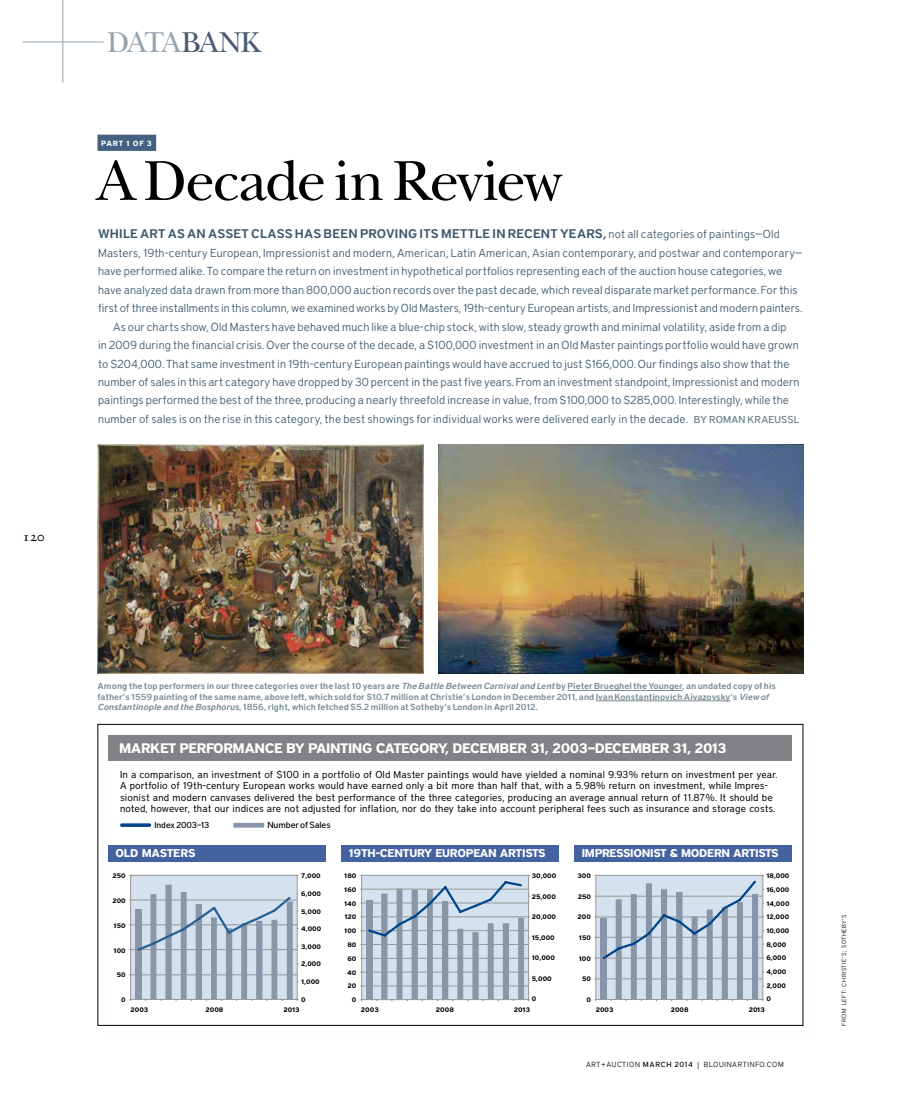
<style>
.page{position:relative;width:900px;height:1103px;background:#fff}
.page>*{position:absolute;margin:0;border:0;box-sizing:border-box;transform-origin:0 0}
.t1{font:58.75px "New Baskerville Std";letter-spacing:-.03em;color:#000}
.t2{font:30px "New Baskerville Std";letter-spacing:-.045em;color:#94a4b2}
.t3{font:700 13.75px "District";letter-spacing:-.03em;color:#fff}
.t4{font:13.62px "Sabon LT Std";color:#000}
.t5{font:600 12.5px "District";letter-spacing:.015em;color:#3d576e}
.t6{font:300 11.5px "District";letter-spacing:.01em;color:#3d576e}
.t7{font:700 11.25px "District";letter-spacing:-.025em;color:#fff}
.t8{font:10px/11.2px "District";letter-spacing:.015em;color:#000}
.t9{font:500 8.88px "District";color:#000}
.t10{font:600 8.75px/10.4px "District";letter-spacing:.005em;color:#7b8d97}
.t11{font:500 8.62px "District";letter-spacing:-.01em;color:#000}
.t12{font:700 7.5px "District";letter-spacing:.095em;color:#fff}
.t13{font:300 7.38px "District";letter-spacing:.095em;color:#000}
.t14{font:700 6.5px/13.8px "District";letter-spacing:.01em;color:#000;text-align:right}
.t15{font:300 6px "District";letter-spacing:.09em;color:#000}
.s1{color:#475c72}
.s2{font-weight:300;font-size:11.5px}
.s3{font-weight:500;font-size:10px;color:#657988}
.s4{font-style:italic}
.s5{font-weight:500}
.s6{font-family:"Sabon LT Std";font-weight:400;font-size:9.25px}
</style>
<div class="page">
<hr style="left:63px;top:0;width:1px;height:82px;background:#94a4b2">
<hr style="left:22px;top:42px;width:82px;height:1px;background:#94a4b2">
<hr style="left:567px;top:690px;width:115px;height:1px;background:#7b8d97">
<hr style="left:596px;top:700px;width:134px;height:1px;background:#7b8d97">
<img style="left:438px;top:445px;width:365px;height:228px">
<img style="left:98px;top:445px;width:325px;height:228px">
<div style="left:99px;top:726px;width:720px;height:315px;background:#000;opacity:.09"></div>
<div style="left:131px;top:875px;width:166px;height:124px;background:#d4e1ef"></div>
<hr style="left:130px;top:874px;width:167px;height:1px;background:#989897">
<hr style="left:297px;top:875px;width:1px;height:124px;background:#989897">
<hr style="left:130px;top:875px;width:1px;height:124px;background:#989897">
<svg style="left:129px;top:884px;width:169px;height:117px"></svg>
<div style="left:98px;top:135px;width:58px;height:16px;background:#446183"></div>
<p class="t4" style="left:22px;top:528px;width:24px">120</p>
<h2 class="t2" style="left:107px;top:24px;width:155px">data<span class="s1">Bank</span></h2>
<p class="t12" style="left:101px;top:138px;width:52px">PART 1 OF 3</p>
<h1 class="t1" style="left:97px;top:147px;width:466px">A Decade in Review</h1>
<p class="t5" style="left:98px;top:226px;width:683px">While art as an asset class has been proving its mettle in recent years, <span class="s2">not all categories of paintings—Old</span></p>
<p class="t6" style="left:98px;top:246px;width:706px">Masters, 19th-century European, Impressionist and modern, American, Latin American, Asian contemporary, and postwar and contemporary—</p>
<p class="t6" style="left:98px;top:264px;width:686px">have performed alike. To compare the return on investment in hypothetical portfolios representing each of the auction house categories, we</p>
<p class="t6" style="left:98px;top:283px;width:701px">have analyzed data drawn from more than 800,000 auction records over the past decade, which reveal disparate market performance. For this</p>
<p class="t6" style="left:98px;top:301px;width:706px">first of three installments in this column, we examined works by Old Masters, 19th-century European artists, and Impressionist and modern painters.</p>
<p class="t6" style="left:113px;top:320px;width:675px">As our charts show, Old Masters have behaved much like a blue-chip stock, with slow, steady growth and minimal volatility, aside from a dip</p>
<p class="t6" style="left:98px;top:338px;width:702px">in 2009 during the financial crisis. Over the course of the decade, a $100,000 investment in an Old Master paintings portfolio would have grown</p>
<p class="t6" style="left:98px;top:357px;width:693px">to $204,000. That same investment in 19th-century European paintings would have accrued to just $166,000. Our findings also show that the</p>
<p class="t6" style="left:98px;top:375px;width:703px">number of sales in this art category have dropped by 30 percent in the past five years. From an investment standpoint, Impressionist and modern</p>
<p class="t6" style="left:98px;top:394px;width:693px">paintings performed the best of the three, producing a nearly threefold increase in value, from $100,000 to $285,000. Interestingly, while the</p>
<p class="t6" style="left:98px;top:412px;width:703px">number of sales is on the rise in this category, the best showings for individual works were delivered early in the decade. <span class="s3">BY ROMAN KRAEUSSL</span></p>
<p class="t10" style="left:98px;top:681px;width:680px">Among the top performers in our three categories over the last 10 years are <span class="s4">The Battle Between Carnival and Lent</span> by Pieter Brueghel the Younger, an undated copy of his father’s 1559 painting of the same name, above left, which sold for $10.7 million at Christie’s London in December 2011, and Ivan Konstantinovich Aivazovsky’s <span class="s4">View of<br>Constantinople and the Bosphorus</span>, 1856, right, which fetched $5.2 million at Sotheby’s London in April 2012.</p>
<p class="t3" style="left:119px;top:740px;width:609px">MARKET PERFORMANCE BY PAINTING CATEGORY, DECEMBER 31, 2003–DECEMBER 31, 2013</p>
<p class="t8" style="left:120px;top:768px;width:659px">In a comparison, an investment of $100 in a portfolio of Old Master paintings would have yielded a nominal 9.93% return on investment per year.<br>A portfolio of 19th-century European works would have earned only a bit more than half that, with a 5.98% return on investment, while Impres&shy;sionist and modern canvases delivered the best performance of the three categories, producing an average annual return of 11.87%. It should be noted, however, that our indices are not adjusted for inflation, nor do they take into account peripheral fees such as insurance and storage costs.</p>
<p class="t11" style="left:154px;top:820px;width:57px">INDEX 2003–13</p>
<p class="t9" style="left:267px;top:820px;width:65px">NUMBER OF SALES</p>
<p class="t7" style="left:115px;top:846px;width:82px">OLD MASTERS</p>
<p class="t14" style="left:112px;top:869px;width:15px">250</p>
<p class="t14" style="left:112px;top:893px;width:15px">200</p>
<p class="t14" style="left:114px;top:918px;width:14px">150</p>
<p class="t14" style="left:114px;top:943px;width:14px">100</p>
<p class="t14" style="left:117px;top:968px;width:10px">50</p>
<p class="t14" style="left:121px;top:992px;width:6px">0</p>
<p class="t14" style="left:301px;top:869px;width:21px">7,000</p>
<p class="t14" style="left:301px;top:886px;width:21px">6,000</p>
<p class="t14" style="left:301px;top:904px;width:21px">5,000</p>
<p class="t14" style="left:301px;top:921px;width:22px">4,000</p>
<p class="t14" style="left:301px;top:939px;width:21px">3,000</p>
<p class="t14" style="left:301px;top:957px;width:21px">2,000</p>
<p class="t14" style="left:301px;top:974px;width:20px">1,000</p>
<p class="t14" style="left:301px;top:992px;width:6px">0</p>
<p class="t14" style="left:130px;top:1002px;width:19px">2003</p>
<p class="t14" style="left:205px;top:1002px;width:20px">2008</p>
<p class="t14" style="left:283px;top:1002px;width:18px">2013</p>
<p class="t7" style="left:349px;top:846px;width:199px">19TH-CENTURY EUROPEAN ARTISTS</p>
<p class="t14" style="left:344px;top:869px;width:14px">180<br>160<br>140<br>120<br>100<br>80<br>60<br>40<br>20<br>0</p>
<p class="t14" style="left:532px;top:869px;width:26px">30,000</p>
<p class="t14" style="left:532px;top:889px;width:26px">25,000</p>
<p class="t14" style="left:532px;top:910px;width:26px">20,000</p>
<p class="t14" style="left:532px;top:930px;width:24px">15,000</p>
<p class="t14" style="left:532px;top:951px;width:25px">10,000</p>
<p class="t14" style="left:532px;top:971px;width:21px">5,000</p>
<p class="t14" style="left:532px;top:992px;width:6px">0</p>
<p class="t14" style="left:361px;top:1002px;width:19px">2003</p>
<p class="t14" style="left:436px;top:1002px;width:20px">2008</p>
<p class="t14" style="left:514px;top:1002px;width:18px">2013</p>
<p class="t7" style="left:582px;top:846px;width:198px">IMPRESSIONIST &amp; MODERN ARTISTS</p>
<p class="t14" style="left:577px;top:869px;width:15px">300</p>
<p class="t14" style="left:578px;top:889px;width:15px">250</p>
<p class="t14" style="left:578px;top:910px;width:15px">200</p>
<p class="t14" style="left:579px;top:930px;width:14px">150</p>
<p class="t14" style="left:579px;top:951px;width:14px">100</p>
<p class="t14" style="left:582px;top:972px;width:10px">50</p>
<p class="t14" style="left:586px;top:992px;width:6px">0</p>
<p class="t14" style="left:766px;top:869px;width:25px;text-align:left">18,000<br>16,000<br>14,000<br>12,000<br>10,000<br>8,000<br>6,000<br>4,000<br>2,000<br>0</p>
<p class="t14" style="left:596px;top:1002px;width:19px">2003</p>
<p class="t14" style="left:671px;top:1002px;width:20px">2008</p>
<p class="t14" style="left:749px;top:1002px;width:18px">2013</p>
<p class="t13" style="left:586px;top:1060px;width:157px">Art+Auction <span class="s5">MARCH 2014</span> <span class="s6">|</span> blouinARTIN</p>
<p class="t13" style="left:755px;top:1060px;width:30px">FO.CO M</p>
<p class="t15" style="left:841px;top:1025px;width:113px;rotate:-90deg">from left: Christie’s; Sotheby’s</p>
</div>
